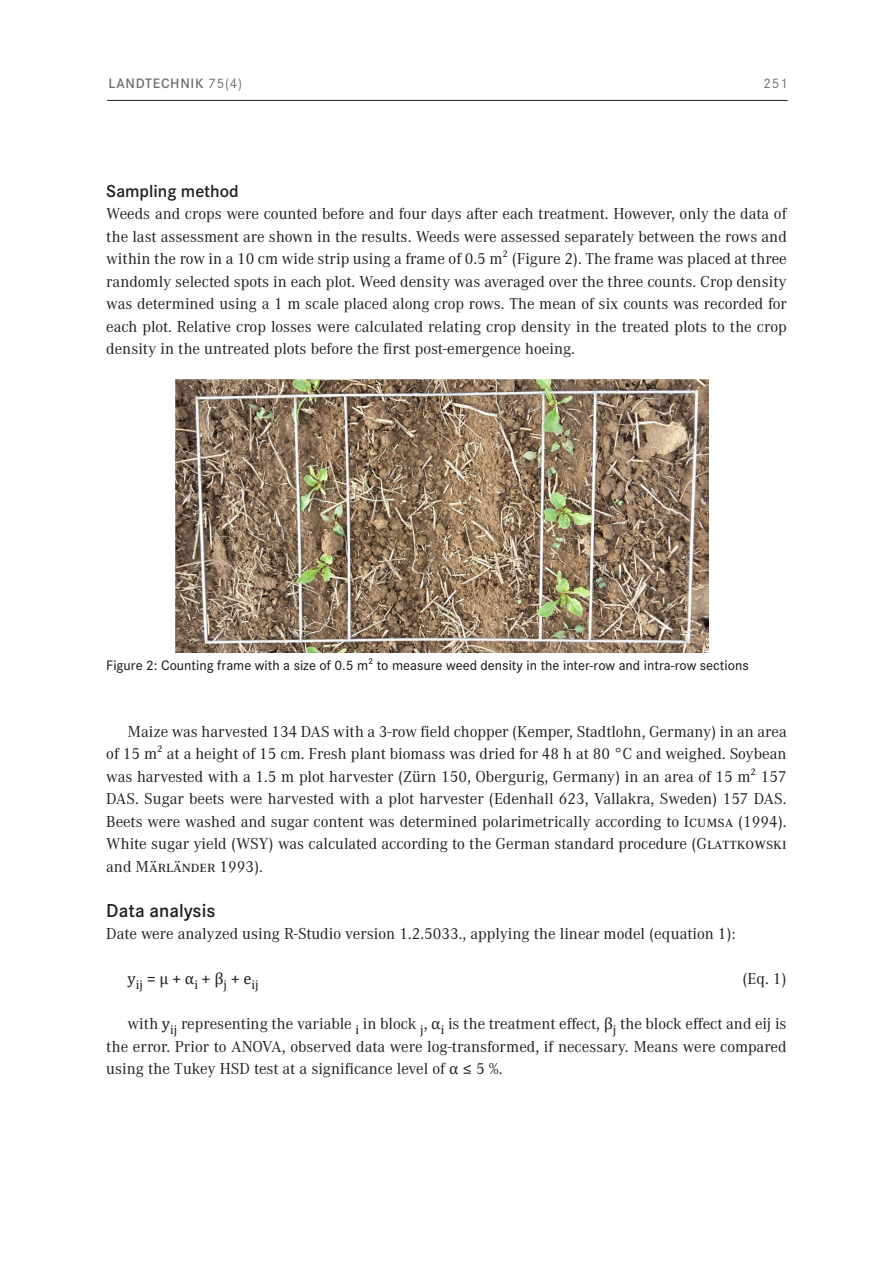
<style>
.page{position:relative;width:893px;height:1263px;background:#fff}
.page>*{position:absolute;margin:0;border:0;box-sizing:border-box;transform-origin:0 0}
._106_Zwischenübersch{font:600 19.5px "Corporate S Pro";color:#231f20}
._106a_Zwischenübersc{font:600 18px "Corporate S Pro";color:#231f20}
._105_Grundtext_mit_E{font:16.5px/22.5px "Corporate A Pro";color:#231f20;text-align:justify}
._105_Grundtext{font:16.5px/22.5px "Corporate A Pro";color:#231f20;text-align:justify}
._105_Grundtext_mit_E-2{font:16.5px "Cambria";color:#231f20}
._107_Bildunterschrif{font:500 14.25px "Corporate S Pro";color:#231f20}
.t1{font:600 14.25px "Corporate S Pro";letter-spacing:.05em;color:#6c6d70}
.t2{font:14.25px "Corporate S Pro";color:#6c6d70}
.s1{font-family:"Corporate S Pro Regular 2";font-weight:400}
.s2{font-family:"Cambria 2"}
.s3{font-family:"Cambria"}
</style>
<div class="page">
<hr style="left:107px;top:100px;width:681px;height:1px;background:#1d1e1f">
<img style="left:175px;top:379px;width:533px;height:273px">
<p class="t1" style="left:108px;top:73px;width:135px">LANDTECHNIK <span class="s1">75(4)</span></p>
<p class="t2" style="left:763px;top:73px;width:26px">251</p>
<p class="_106a_Zwischenübersc" style="left:106px;top:178px;width:134px">Sampling method</p>
<p class="_105_Grundtext" style="left:106px;top:202px;width:682px">Weeds and crops were counted before and four days after each treatment. However, only the data of the last assessment are shown in the results. Weeds were assessed separately between the rows and within the row in a 10 cm wide strip using a frame of 0.5 m² (Figure 2). The frame was placed at three randomly selected spots in each plot. Weed density was averaged over the three counts. Crop density was determined using a 1 m scale placed along crop rows. The mean of six counts was recorded for each plot. Relative crop losses were calculated relating crop density in the treated plots to the crop density in the untreated plots before the first post-emergence hoeing.</p>
<p class="_107_Bildunterschrif" style="left:106px;top:655px;width:644px">Figure 2: Counting frame with a size of 0.5 m² to measure weed density in the inter-row and intra-row sections</p>
<p class="_105_Grundtext_mit_E" style="left:106px;top:719px;width:682px;text-indent:21px">Maize was harvested 134 DAS with a 3-row field chopper (Kemper, Stadtlohn, Germany) in an area of 15 m² at a height of 15 cm. Fresh plant biomass was dried for 48 h at 80 °C and weighed. Soybean was harvested with a 1.5 m plot harvester (Zürn 150, Obergurig, Germany) in an area of 15 m² 157<br>DAS. Sugar beets were harvested with a plot harvester (Edenhall 623, Vallakra, Sweden) 157 DAS.<br>Beets were washed and sugar content was determined polarimetrically according to Icumsa (1994).<br>White sugar yield (WSY) was calculated according to the German standard procedure (Glattkowski and Märländer 1993).</p>
<p class="_106_Zwischenübersch" style="left:106px;top:896px;width:111px">Data analysis</p>
<p class="_105_Grundtext" style="left:106px;top:922px;width:631px">Date were analyzed using R-Studio version 1.2.5033., applying the linear model (equation 1):</p>
<p class="_105_Grundtext_mit_E-2" style="left:128px;top:969px;width:133px"><span class="s2">y</span><sub>ij</sub> = μ + α<sub>i</sub> + β<sub>j</sub> + e<sub>ij</sub></p>
<p class="_105_Grundtext_mit_E" style="left:742px;top:967px;width:46px">(Eq. 1)</p>
<p class="_105_Grundtext_mit_E" style="left:106px;top:1012px;width:682px;text-indent:21px">with <span class="s2">y</span><sub>ij</sub> representing the variable <sub>i</sub> in block <sub>j</sub>, <span class="s3">α</span><sub>i</sub> is the treatment effect, <span class="s3">β</span><sub>j</sub> the block effect and eij is the error. Prior to ANOVA, observed data were log-transformed, if necessary. Means were compared using the Tukey HSD test at a significance level of <span class="s3">α ≤</span> 5 %.</p>
</div>
